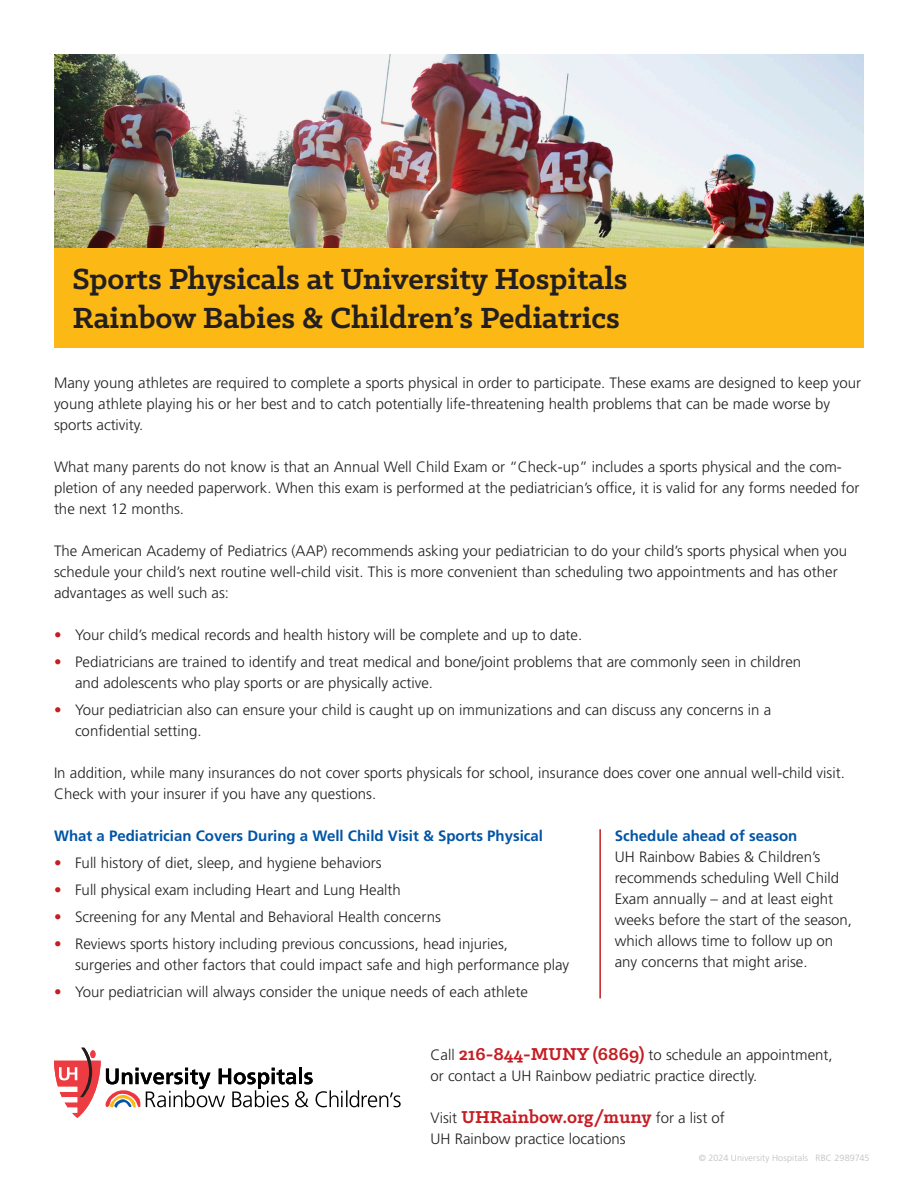
<style>
.page{position:relative;width:918px;height:1188px;background:#fff}
.page>*{position:absolute;margin:0;border:0;box-sizing:border-box;transform-origin:0 0}
.t1{font:700 33px/39.6px "Klinic Slab";color:#231f20}
.t2{font:700 19.5px "Klinic Slab";color:#c61c22}
.t3{font:300 15px/21px "Frutiger LT Std";color:#231f20}
.t4{font:700 15px "Frutiger LT Std";color:#0154a6}
.t5{font:300 9px "Frutiger LT Std";letter-spacing:.015em;color:#bcbdc0}
.s1{color:#c61c22}
.s2{font-family:"Klinic Slab";font-weight:700;font-size:19.5px;color:#c61c22}
.s3{font-family:"Frutiger LT Std";font-weight:300;font-size:15px;color:#231f20}
</style>
<div class="page">
<img style="left:54px;top:54px;width:810px;height:194px">
<div style="left:54px;top:248px;width:810px;height:100px;background:#fcb814"></div>
<svg style="left:54px;top:1048px;width:347px;height:70px"></svg>
<hr style="left:599px;top:829px;width:2px;height:169px;background:#c61c22">
<p class="t1" style="left:72px;top:258px;width:557px">Sports Physicals at University Hospitals<br>Rainbow Babies &amp; Children’s Pediatrics</p>
<p class="t3" style="left:54px;top:372px;width:809px">Many young athletes are required to complete a sports physical in order to participate. These exams are designed to keep your young athlete playing his or her best and to catch potentially life-threatening health problems that can be made worse by sports activity.</p>
<p class="t3" style="left:54px;top:456px;width:807px">What many parents do not know is that an Annual Well Child Exam or “Check-up” includes a sports physical and the com&shy;pletion of any needed paperwork. When this exam is performed at the pediatrician’s office, it is valid for any forms needed for the next 12 months.</p>
<p class="t3" style="left:54px;top:540px;width:795px">The American Academy of Pediatrics (AAP) recommends asking your pediatrician to do your child’s sports physical when you schedule your child’s next routine well-child visit. This is more convenient than scheduling two appointments and has other advantages as well such as:</p>
<p class="t3" style="left:54px;top:624px;width:530px"><span class="s1">•</span> Your child’s medical records and health history will be complete and up to date.</p>
<p class="t3" style="left:75px;top:651px;width:728px;text-indent:-21px"><span class="s1">•</span> Pediatricians are trained to identify and treat medical and bone/joint problems that are commonly seen in children and adolescents who play sports or are physically active.</p>
<p class="t3" style="left:75px;top:699px;width:698px;text-indent:-21px"><span class="s1">•</span> Your pediatrician also can ensure your child is caught up on immunizations and can discuss any concerns in a confidential setting.</p>
<p class="t3" style="left:54px;top:762px;width:792px">In addition, while many insurances do not cover sports physicals for school, insurance does cover one annual well-child visit.<br>Check with your insurer if you have any questions.</p>
<p class="t4" style="left:54px;top:827px;width:491px">What a Pediatrician Covers During a Well Child Visit &amp; Sports Physical</p>
<p class="t3" style="left:54px;top:852px;width:329px"><span class="s1">•</span> Full history of diet, sleep, and hygiene behaviors</p>
<p class="t3" style="left:54px;top:879px;width:348px"><span class="s1">•</span> Full physical exam including Heart and Lung Health</p>
<p class="t3" style="left:54px;top:906px;width:388px"><span class="s1">•</span> Screening for any Mental and Behavioral Health concerns</p>
<p class="t3" style="left:75px;top:933px;width:496px;text-indent:-21px"><span class="s1">•</span> Reviews sports history including previous concussions, head injuries,<br>surgeries and other factors that could impact safe and high performance play</p>
<p class="t3" style="left:54px;top:981px;width:475px"><span class="s1">•</span> Your pediatrician will always consider the unique needs of each athlete</p>
<p class="t4" style="left:615px;top:826px;width:184px">Schedule ahead of season</p>
<p class="t3" style="left:615px;top:846px;width:239px">UH Rainbow Babies &amp; Children’s recommends scheduling Well Child<br>Exam annually – and at least eight weeks before the start of the season, which allows time to follow up on any concerns that might arise.</p>
<p class="t3" style="left:430px;top:1044px;width:404px">Call <span class="s2">216-844-MUNY (6869)</span> to schedule an appointment, or contact a UH Rainbow pediatric practice directly.</p>
<p class="t2" style="left:430px;top:1104px;width:296px"><span class="s3">Visit</span> UHRainbow.org/muny <span class="s3">for a list of</span></p>
<p class="t3" style="left:430px;top:1128px;width:197px">UH Rainbow practice locations</p>
<p class="t5" style="left:699px;top:1153px;width:172px">© 2024 University Hospitals RBC 2989745</p>
</div>
